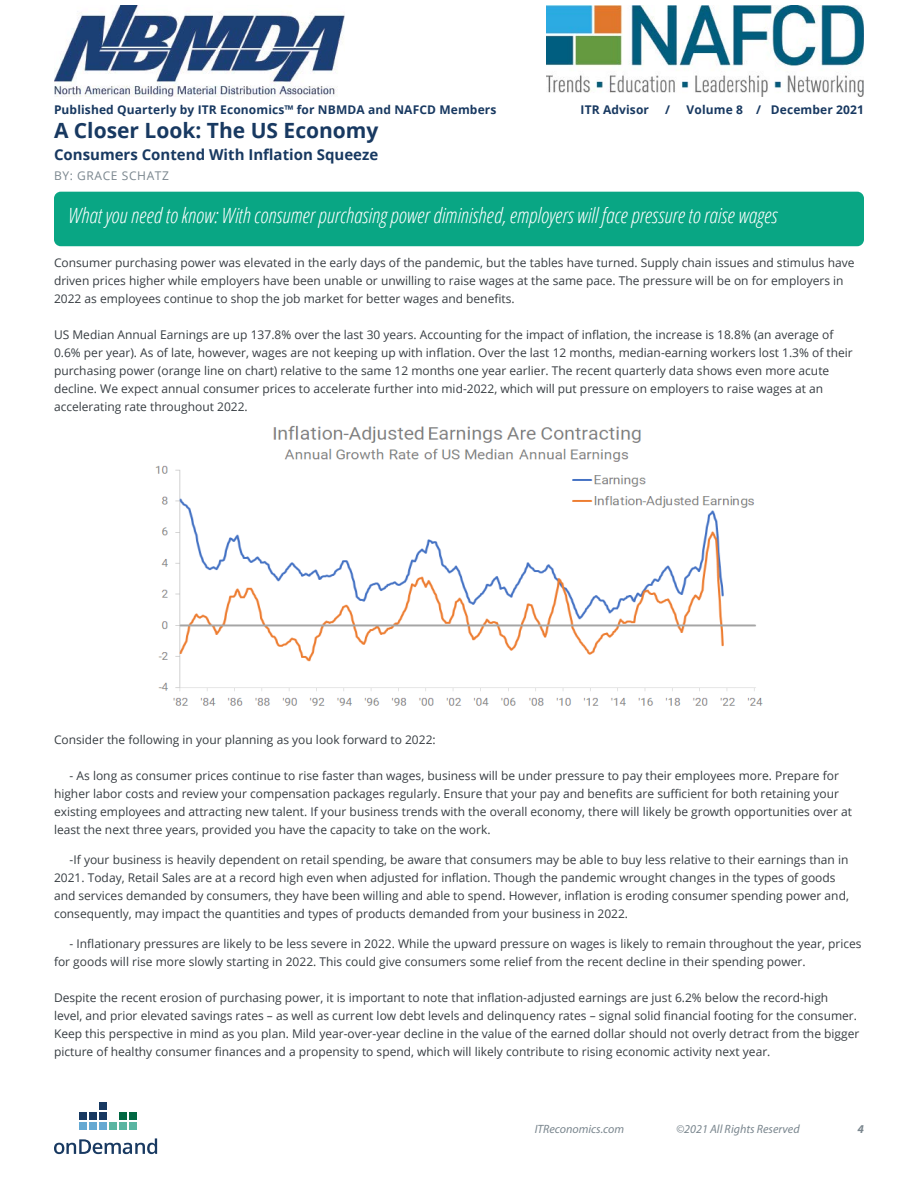
<style>
.page{position:relative;width:918px;height:1188px;background:#fff}
.page>*{position:absolute;margin:0;border:0;box-sizing:border-box;transform-origin:0 0}
.t1{font:italic 300 condensed 21px "Open Sans";color:#fff}
.t2{font:700 21px "Open Sans";color:#183961}
.t3{font:700 15px "Open Sans";color:#183961}
.t4{font:12px/18px "Open Sans";color:#373d42}
.t5{font:700 12px "Open Sans";letter-spacing:.01em;color:#183961}
.t6{font:italic 12px "Myriad Pro";color:#7a868e}
.t7{font:12px "Open Sans";letter-spacing:.05em;color:#7a868e}
.t8{font:italic 700 12px "Myriad Pro";color:#7a868e}
</style>
<div class="page">
<svg style="left:54px;top:1138px;width:103px;height:16px"></svg>
<div style="left:109px;top:1122px;width:8px;height:8px;background:#5ab5a2"></div>
<div style="left:119px;top:1122px;width:8px;height:8px;background:#5ab5a2"></div>
<div style="left:129px;top:1122px;width:8px;height:8px;background:#5ab5a2"></div>
<div style="left:99px;top:1122px;width:8px;height:8px;background:#65a9d2"></div>
<div style="left:89px;top:1122px;width:8px;height:8px;background:#65a9d2"></div>
<div style="left:79px;top:1122px;width:8px;height:8px;background:#65a9d2"></div>
<div style="left:119px;top:1112px;width:8px;height:8px;background:#006742"></div>
<div style="left:99px;top:1112px;width:8px;height:8px;background:#183961"></div>
<div style="left:89px;top:1112px;width:8px;height:8px;background:#183961"></div>
<div style="left:79px;top:1112px;width:8px;height:8px;background:#183961"></div>
<div style="left:129px;top:1112px;width:8px;height:8px;background:#006742"></div>
<div style="left:99px;top:1102px;width:8px;height:8px;background:#183961"></div>
<img style="left:547px;top:5px;width:317px;height:91px">
<img style="left:54px;top:5px;width:291px;height:91px">
<div style="left:54px;top:192px;width:810px;height:54px;background:#09a684;border-radius:7px"></div>
<img style="left:155px;top:425px;width:608px;height:281px">
<p class="t5" style="left:54px;top:101px;width:444px">Published Quarterly by ITR Economics™ for NBMDA and NAFCD Members</p>
<p class="t5" style="left:581px;top:101px;width:70px">ITR Advisor</p>
<p class="t5" style="left:665px;top:101px;width:6px">/</p>
<p class="t5" style="left:687px;top:101px;width:179px">Volume 8 / December 2021</p>
<h1 class="t2" style="left:54px;top:115px;width:326px">A Closer Look: The US Economy</h1>
<p class="t7" style="left:54px;top:167px;width:117px">BY: GRACE SCHATZ</p>
<p class="t3" style="left:54px;top:144px;width:326px">Consumers Contend With Inflation Squeeze</p>
<h1 class="t1" style="left:68px;top:201px;width:711px">What you need to know: With consumer purchasing power diminished, employers will face pressure to raise wages</h1>
<p class="t4" style="left:54px;top:253px;width:802px">Consumer purchasing power was elevated in the early days of the pandemic, but the tables have turned. Supply chain issues and stimulus have driven prices higher while employers have been unable or unwilling to raise wages at the same pace. The pressure will be on for employers in<br>2022 as employees continue to shop the job market for better wages and benefits.</p>
<p class="t4" style="left:54px;top:325px;width:800px">US Median Annual Earnings are up 137.8% over the last 30 years. Accounting for the impact of inflation, the increase is 18.8% (an average of 0.6% per year). As of late, however, wages are not keeping up with inflation. Over the last 12 months, median-earning workers lost 1.3% of their purchasing power (orange line on chart) relative to the same 12 months one year earlier. The recent quarterly data shows even more acute decline. We expect annual consumer prices to accelerate further into mid-2022, which will put pressure on employers to raise wages at an accelerating rate throughout 2022.</p>
<p class="t4" style="left:54px;top:730px;width:383px">Consider the following in your planning as you look forward to 2022:</p>
<p class="t4" style="left:54px;top:766px;width:799px;text-indent:16px">- As long as consumer prices continue to rise faster than wages, business will be under pressure to pay their employees more. Prepare for higher labor costs and review your compensation packages regularly. Ensure that your pay and benefits are sufficient for both retaining your existing employees and attracting new talent. If your business trends with the overall economy, there will likely be growth opportunities over at least the next three years, provided you have the capacity to take on the work.</p>
<p class="t4" style="left:54px;top:850px;width:796px;text-indent:16px">-If your business is heavily dependent on retail spending, be aware that consumers may be able to buy less relative to their earnings than in 2021. Today, Retail Sales are at a record high even when adjusted for inflation. Though the pandemic wrought changes in the types of goods and services demanded by consumers, they have been willing and able to spend. However, inflation is eroding consumer spending power and, consequently, may impact the quantities and types of products demanded from your business in 2022.</p>
<p class="t4" style="left:54px;top:934px;width:809px;text-indent:16px">- Inflationary pressures are likely to be less severe in 2022. While the upward pressure on wages is likely to remain throughout the year, prices for goods will rise more slowly starting in 2022. This could give consumers some relief from the recent decline in their spending power.</p>
<p class="t4" style="left:54px;top:988px;width:807px">Despite the recent erosion of purchasing power, it is important to note that inflation-adjusted earnings are just 6.2% below the record-high level, and prior elevated savings rates – as well as current low debt levels and delinquency rates – signal solid financial footing for the consumer.<br>Keep this perspective in mind as you plan. Mild year-over-year decline in the value of the earned dollar should not overly detract from the bigger picture of healthy consumer finances and a propensity to spend, which will likely contribute to rising economic activity next year.</p>
<p class="t6" style="left:535px;top:1121px;width:91px">ITReconomics.com</p>
<p class="t6" style="left:676px;top:1121px;width:125px">©2021 All Rights Reserved</p>
<p class="t8" style="left:858px;top:1121px;width:8px">4</p>
</div>
